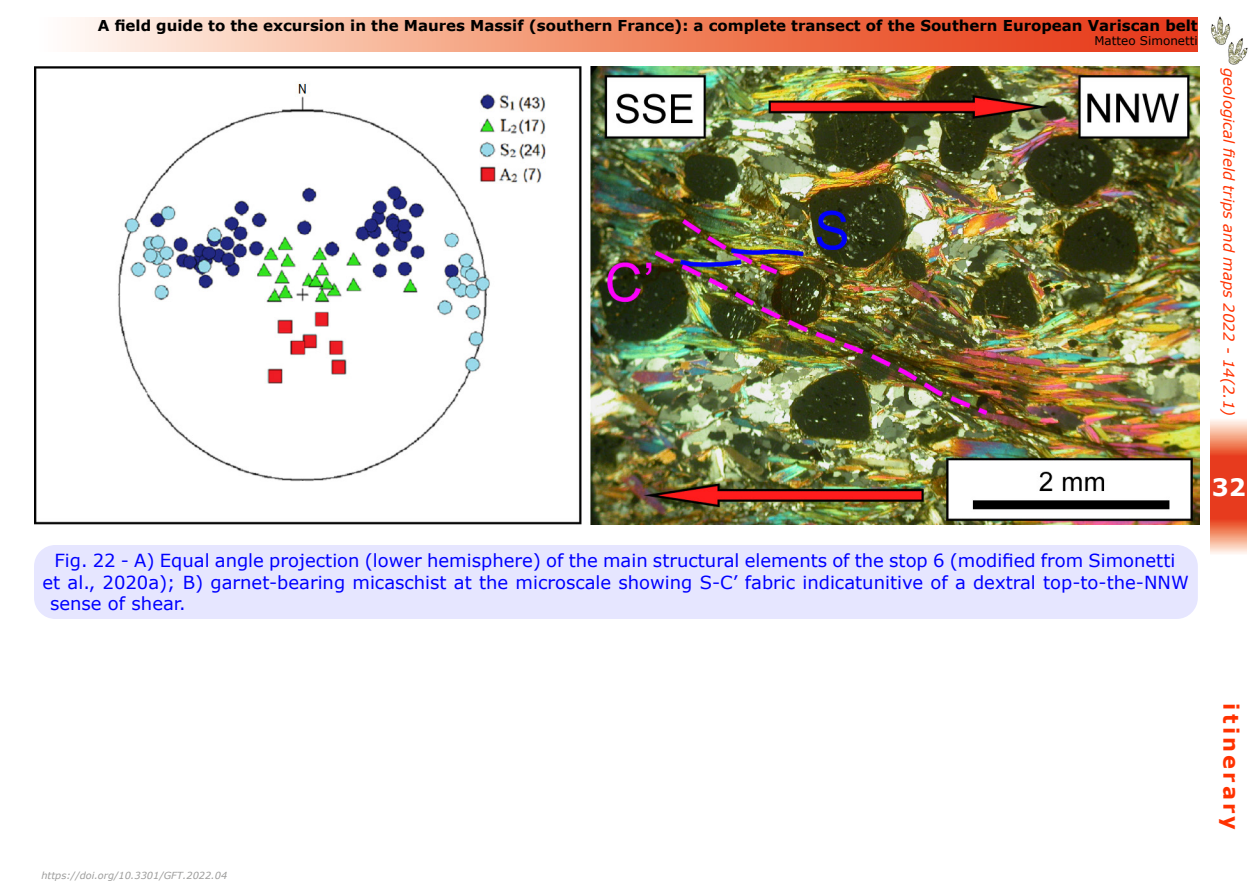
<style>
.page{position:relative;width:1259px;height:893px;background:#fff}
.page>*{position:absolute;margin:0;border:0;box-sizing:border-box;transform-origin:0 0}
.t1{font:700 24px "Verdana";color:#fff}
.t2{font:700 21px "Verdana";letter-spacing:.15em;color:#ff3200}
.t3{font:18px "Verdana";color:#00f}
.t4{font:700 15px "Verdana";color:#000}
.t5{font:italic 15px "Verdana";color:#ff3200}
.t6{font:12px "Verdana";color:#000}
.t7{font:italic 9.75px "Verdana";color:#9d9d9c}
</style>
<div class="page">
<svg style="left:1210px;top:420px;width:37px;height:134px"></svg>
<svg style="left:71px;top:17px;width:1126px;height:34px"></svg>
<img style="left:1211px;top:16px;width:37px;height:49px">
<img style="left:34px;top:67px;width:1165px;height:457px">
<div style="left:34px;top:545px;width:1163px;height:74px;background:#e6e6ff;border-radius:21px"></div>
<p class="t4" style="left:98px;top:15px;width:1101px">A field guide to the excursion in the Maures Massif (southern France): a complete transect of the Southern European Variscan belt</p>
<p class="t6" style="left:1094px;top:33px;width:105px">Matteo Simonetti</p>
<p class="t5" style="left:1238px;top:68px;width:350px;rotate:90deg">geological field trips and maps 2022 - 14(2.1)</p>
<p class="t3" style="left:55px;top:549px;width:1122px">Fig. 22 - A) Equal angle projection (lower hemisphere) of the main structural elements of the stop 6 (modified from Simonetti</p>
<p class="t3" style="left:43px;top:571px;width:1148px">et al., 2020a); B) garnet-bearing micaschist at the microscale showing S-C’ fabric indicatunitive of a dextral top-to-the-NNW</p>
<p class="t3" style="left:50px;top:592px;width:137px">sense of shear.</p>
<h1 class="t1" style="left:1211px;top:471px;width:36px">32</h1>
<p class="t7" style="left:41px;top:870px;width:187px">https://doi.org/10.3301/GFT.2022.04</p>
<p class="t2" style="left:1244px;top:703px;width:128px;rotate:90deg">itinerary</p>
</div>
